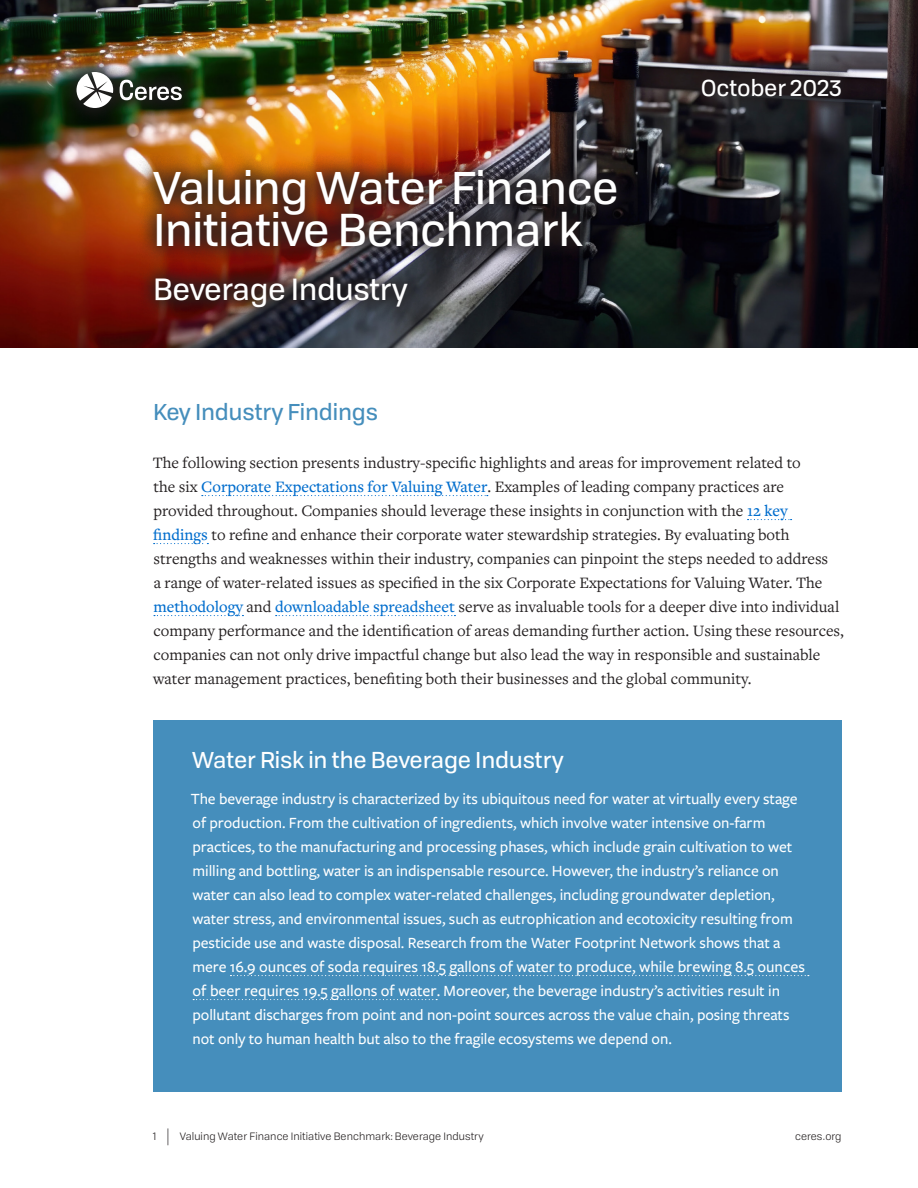
<style>
.page{position:relative;width:918px;height:1188px;background:#fff}
.page>*{position:absolute;margin:0;border:0;box-sizing:border-box;transform-origin:0 0}
.t1{font:45px/42px "Tofino";letter-spacing:-.015em;color:#fff}
.t2{font:30px "Tofino";letter-spacing:-.015em;color:#fff}
.Head_C{font:22.5px "Tofino";letter-spacing:-.01em;color:#fff}
.Head_C-2{font:22.5px "Tofino";letter-spacing:-.01em;color:#458ebc}
.Head_B{font:22.5px "Tofino";letter-spacing:-.01em;color:#fff}
.Body___1st{font:16.5px/24px "Freight Text Pro";color:#231f20}
.Body___Box{font:500 16.5px "Freight Sans Pro";color:#fff}
.Body___Box-2{font:500 16.2px/24px "Freight Sans Pro";letter-spacing:-.005em;color:#fff}
.t3{font:10.5px "Tofino";letter-spacing:.005em;color:#231f20}
.s1{font-weight:500;color:#006dcd}
.s2{font-size:16.2px}
.s3{font-size:16.5px}
</style>
<div class="page">
<img style="left:0;top:0;width:918px;height:348px">
<svg style="left:202px;top:495px;width:286px;height:1px"></svg>
<svg style="left:748px;top:519px;width:44px;height:1px"></svg>
<svg style="left:154px;top:543px;width:54px;height:1px"></svg>
<svg style="left:154px;top:615px;width:89px;height:1px"></svg>
<svg style="left:276px;top:615px;width:179px;height:1px"></svg>
<div style="left:153px;top:720px;width:689px;height:372px;background:#458ebc"></div>
<svg style="left:230px;top:975px;width:579px;height:1px"></svg>
<svg style="left:193px;top:999px;width:244px;height:1px"></svg>
<div style="left:56px;top:52px;width:805px;height:275px;background:#231f20;opacity:.75"></div>
<div style="left:59px;top:55px;width:800px;height:269px;background:#231f20;opacity:.75"></div>
<svg style="left:76px;top:72px;width:37px;height:36px"></svg>
<svg style="left:120px;top:80px;width:62px;height:20px"></svg>
<p class="t1" style="left:153px;top:164px;width:467px">Valuing Water Finance<br>Initiative Benchmark</p>
<p class="t2" style="left:153px;top:266px;width:256px">Beverage Industry</p>
<p class="Head_B" style="left:701px;top:70px;width:142px">October 2023</p>
<p class="Head_C-2" style="left:153px;top:395px;width:226px">Key Industry Findings</p>
<p class="Body___1st" style="left:153px;top:450px;width:693px">The following section presents industry-specific highlights and areas for improvement related to<br>the six <span class="s1">Corporate Expectations for Valuing Water</span>. Examples of leading company practices are provided throughout. Companies should leverage these insights in conjunction with the <span class="s1">12 key findings</span> to refine and enhance their corporate water stewardship strategies. By evaluating both strengths and weaknesses within their industry, companies can pinpoint the steps needed to address<br>a range of water-related issues as specified in the six Corporate Expectations for Valuing Water. The <span class="s1">methodology</span> and <span class="s1">downloadable spreadsheet</span> serve as invaluable tools for a deeper dive into individual company performance and the identification of areas demanding further action. Using these resources, companies can not only drive impactful change but also lead the way in responsible and sustainable water management practices, benefiting both their businesses and the global community.</p>
<p class="Head_C" style="left:192px;top:743px;width:373px">Water Risk in the Beverage Industry</p>
<p class="Body___Box-2" style="left:191px;top:786px;width:608px">The beverage industry is characterized by its ubiquitous need for water at virtually every stage of production. From the cultivation of ingredients, which involve water intensive on-farm practices, to the manufacturing and processing phases, which include grain cultivation to wet milling and bottling, water is an indispensable resource. However, the industry’s reliance on water can also lead to complex water-related challenges, including groundwater depletion, water stress, and environmental issues, such as eutrophication and ecotoxicity resulting from pesticide use and waste disposal. Research from the Water Footprint Network shows that a</p>
<p class="Body___Box" style="left:192px;top:956px;width:614px"><span class="s2">mere</span> 16.9 ounces of soda requires 18.5 gallons of water to produce, while brewing 8.5 ounces</p>
<p class="Body___Box-2" style="left:192px;top:978px;width:599px"><span class="s3">of beer requires 19.5 gallons of water</span>. Moreover, the beverage industry’s activities result in pollutant discharges from point and non-point sources across the value chain, posing threats not only to human health but also to the fragile ecosystems we depend on.</p>
<p class="t3" style="left:153px;top:1129px;width:332px">1 <span class="s3">|</span> Valuing Water Finance Initiative Benchmark: Beverage Industry</p>
<p class="t3" style="left:795px;top:1129px;width:48px">ceres.org</p>
</div>
